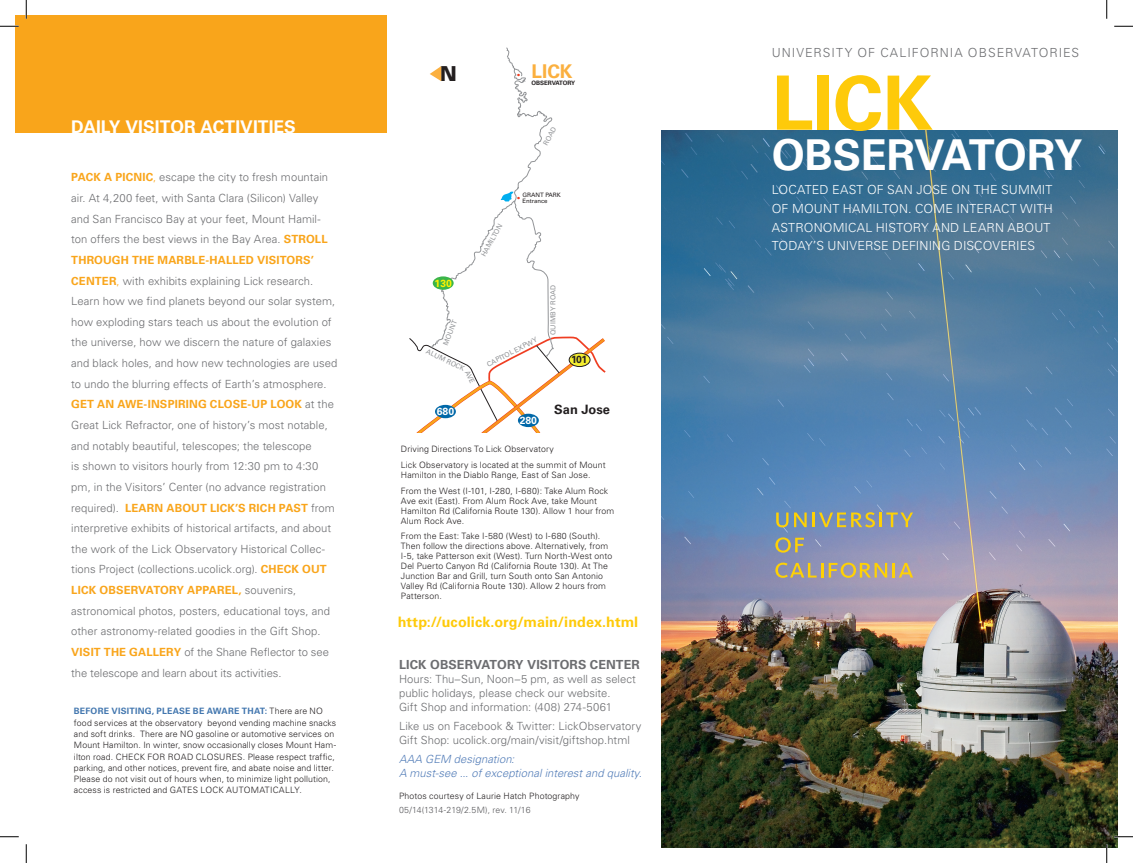
<style>
.page{position:relative;width:1133px;height:863px;background:#fff}
.page>*{position:absolute;margin:0;border:0;box-sizing:border-box;transform-origin:0 0}
.t1{font:700 75px "Univers LT Std";color:#feca0a}
.t2{font:700 42.5px "Univers LT Std";letter-spacing:-.015em;color:#fff}
.t3{font:900 20.62px "Univers LT Std";color:#231f20}
.t4{font:700 18.88px "Univers LT Std";color:#fbb03f}
.t5{font:700 17.5px "Univers LT Std";color:#fff}
.t6{font:700 14.38px "Univers LT Std";letter-spacing:.005em;color:#feca0a}
.t7{font:700 12.88px "Univers LT Std";color:#231f20}
.t8{font:300 12.5px/18.8px "Univers LT Std";letter-spacing:.01em;color:#fff}
.t9{font:300 12.5px "Univers LT Std";letter-spacing:.08em;color:#6c6d70}
.t10{font:700 12.5px "Univers LT Std";letter-spacing:.01em;color:#6c6d70}
.t11{font:300 11.25px/20.6px "Univers LT Std";letter-spacing:.005em;color:#6c6d70}
.t12{font:italic 300 11.25px/13.8px "Univers LT Std";letter-spacing:.005em;color:#557fb9}
.t13{font:700 10.25px "Univers LT Std";color:#fff}
.t14{font:700 10.25px "Univers LT Std";color:#231f20}
.t15{font:700 10.25px "Univers LT Std";color:#fff101}
.t16{font:300 8.75px/10px "Univers LT Std";letter-spacing:.015em;color:#231f20}
.t17{font:6.88px "Univers LT Std";letter-spacing:-.005em;color:#939598}
.t18{font:6px/6px "Univers LT Std";color:#231f20}
.t19{font:700 6px "Univers LT Std";letter-spacing:-.01em;color:#231f20}
.s1{font-weight:700;color:#f9a51b}
.s2{color:#f9a51b}
.s3{font-weight:700;color:#4377af}
.s4{color:#5c5c5f}
</style>
<div class="page">
<div style="left:15px;top:15px;width:371px;height:118px;background:#f9a51b"></div>
<img style="left:662px;top:131px;width:456px;height:716px">
<svg style="left:776px;top:512px;width:12px;height:15px"></svg>
<svg style="left:794px;top:512px;width:12px;height:15px"></svg>
<hr style="left:812px;top:512px;width:3px;height:15px;background:#fed105">
<svg style="left:819px;top:512px;width:56px;height:15px"></svg>
<hr style="left:879px;top:512px;width:3px;height:15px;background:#fed105">
<svg style="left:886px;top:512px;width:27px;height:15px"></svg>
<svg style="left:775px;top:537px;width:29px;height:15px"></svg>
<svg style="left:775px;top:562px;width:41px;height:16px"></svg>
<hr style="left:820px;top:563px;width:3px;height:14px;background:#fed105">
<svg style="left:828px;top:562px;width:59px;height:16px"></svg>
<hr style="left:892px;top:563px;width:3px;height:14px;background:#fed105">
<svg style="left:898px;top:563px;width:15px;height:14px"></svg>
<svg style="left:0;top:25px;width:19px;height:2px"></svg>
<svg style="left:1114px;top:25px;width:18px;height:2px"></svg>
<svg style="left:0;top:836px;width:19px;height:1px"></svg>
<svg style="left:1114px;top:835px;width:18px;height:2px"></svg>
<svg style="left:25px;top:0;width:2px;height:19px"></svg>
<svg style="left:25px;top:844px;width:2px;height:18px"></svg>
<svg style="left:1106px;top:0;width:1px;height:19px"></svg>
<svg style="left:1105px;top:844px;width:2px;height:18px"></svg>
<svg style="left:409px;top:48px;width:197px;height:384px"></svg>
<p class="t5" style="left:71px;top:116px;width:226px">DAILY VISITOR ACTIVITIES</p>
<p class="t11" style="left:71px;top:167px;width:267px"><span class="s1">PACK A PICNIC</span><span class="s2">,</span> escape the city to fresh mountain air. At 4,200 feet, with Santa Clara (Silicon) Valley and San Francisco Bay at your feet, Mount Hamil&shy;ton offers the best views in the Bay Area. <span class="s1">STROLL THROUGH THE MARBLE-HALLED VISITORS’ CENTER</span><span class="s2">,</span> with exhibits explaining Lick research.<br>Learn how we find planets beyond our solar system, how exploding stars teach us about the evolution of the universe, how we discern the nature of galaxies and black holes, and how new technologies are used to undo the blurring effects of Earth’s atmosphere.<br><span class="s1">GET AN AWE-INSPIRING CLOSE-UP LOOK</span> at the Great Lick Refractor, one of history’s most notable, and notably beautiful, telescopes; the telescope<br>is shown to visitors hourly from 12:30 pm to 4:30 pm, in the Visitors’ Center (no advance registration required). <span class="s1">LEARN ABOUT LICK’S RICH PAST</span> from interpretive exhibits of historical artifacts, and about the work of the Lick Observatory Historical Collec&shy;tions Project (collections.ucolick.org). <span class="s1">CHECK OUT LICK OBSERVATORY APPAREL,</span> souvenirs, astronomical photos, posters, educational toys, and other astronomy-related goodies in the Gift Shop.<br><span class="s1">VISIT THE GALLERY</span> of the Shane Reflector to see the telescope and learn about its activities.</p>
<p class="t16" style="left:74px;top:705px;width:264px;line-height:11.2px"><span class="s3">BEFORE VISITING, PLEASE BE AWARE THAT:</span> There are NO food services at the observatory beyond vending machine snacks and soft drinks. There are NO gasoline or automotive services on Mount Hamilton. In winter, snow occasionally closes Mount Ham&shy;ilton road. CHECK FOR ROAD CLOSURES. Please respect traffic, parking, and other notices, prevent fire, and abate noise and litter.<br>Please do not visit out of hours when, to minimize light pollution, access is restricted and GATES LOCK AUTOMATICALLY.</p>
<p class="t3" style="left:440px;top:61px;width:19px">N</p>
<p class="t4" style="left:531px;top:60px;width:42px">LICK</p>
<p class="t19" style="left:531px;top:79px;width:45px">OBSERVATORY</p>
<p class="t17" style="left:541px;top:142px;width:21px;rotate:-60deg">ROAD</p>
<p class="t15" style="left:434px;top:277px;width:19px">130</p>
<p class="t17" style="left:441px;top:343px;width:28px;rotate:-68deg">MOUNT</p>
<p class="t17" style="left:428px;top:347px;width:43px;rotate:26deg">ALUM ROCK</p>
<p class="t13" style="left:437px;top:405px;width:19px">680</p>
<p class="t17" style="left:479px;top:254px;width:38px;rotate:-61deg">HAMILTON</p>
<p class="t18" style="left:522px;top:192px;width:40px">GRANT PARK<br>Entrance</p>
<p class="t17" style="left:485px;top:361px;width:57px;rotate:-27deg">CAPITOL EXPWY</p>
<p class="t17" style="left:549px;top:335px;width:51px;rotate:-90deg">QUIMBY ROAD</p>
<p class="t14" style="left:571px;top:354px;width:18px">101</p>
<p class="t13" style="left:520px;top:414px;width:19px">280</p>
<p class="t7" style="left:554px;top:402px;width:57px">San Jose</p>
<p class="t16" style="left:401px;top:444px;width:154px">Driving Directions To Lick Observatory</p>
<p class="t16" style="left:401px;top:460px;width:206px">Lick Observatory is located at the summit of Mount<br>Hamilton in the Diablo Range, East of San Jose.</p>
<p class="t16" style="left:401px;top:485px;width:215px">From the West (I-101, I-280, I-680): Take Alum Rock Ave exit (East). From Alum Rock Ave, take Mount Hamilton Rd (California Route 130). Allow 1 hour from Alum Rock Ave.</p>
<p class="t16" style="left:401px;top:531px;width:213px">From the East: Take I-580 (West) to I-680 (South).<br>Then follow the directions above. Alternatively, from I-5, take Patterson exit (West). Turn North-West onto Del Puerto Canyon Rd (California Route 130). At The Junction Bar and Grill, turn South onto San Antonio Valley Rd (California Route 130). Allow 2 hours from Patterson.</p>
<p class="t6" style="left:398px;top:613px;width:242px">http://ucolick.org/main/index.html</p>
<p class="t10" style="left:399px;top:657px;width:242px">LICK OBSERVATORY VISITORS CENTER</p>
<p class="t11" style="left:399px;top:672px;width:238px;line-height:13.8px">Hours: Thu–Sun, Noon–5 pm, as well as select public holidays, please check our website.</p>
<p class="t11" style="left:399px;top:696px;width:215px">Gift Shop and information: (408) 274-5061</p>
<p class="t11" style="left:399px;top:715px;width:244px">Like us on Facebook &amp; Twitter: LickObservatory</p>
<p class="t11" style="left:399px;top:729px;width:232px">Gift Shop: ucolick.org/main/visit/giftshop.html</p>
<p class="t12" style="left:399px;top:752px;width:244px">AAA GEM designation:<br>A must-see ... of exceptional interest and quality.</p>
<p class="t16" style="left:399px;top:789px;width:182px;line-height:13.8px">Photos courtesy of Laurie Hatch Photography<br><span class="s4">05/14(1314-219/2.5M), rev. 11/16</span></p>
<p class="t9" style="left:771px;top:45px;width:309px">UNIVERSITY OF CALIFORNIA OBSERVATORIES</p>
<p class="t1" style="left:771px;top:59px;width:162px">LICK</p>
<p class="t2" style="left:771px;top:130px;width:312px">OBSERVATORY</p>
<p class="t8" style="left:771px;top:180px;width:283px">LOCATED EAST OF SAN JOSE ON THE SUMMIT OF MOUNT HAMILTON. COME INTERACT WITH ASTRONOMICAL HISTORY AND LEARN ABOUT TODAY’S UNIVERSE DEFINING DISCOVERIES</p>
</div>
